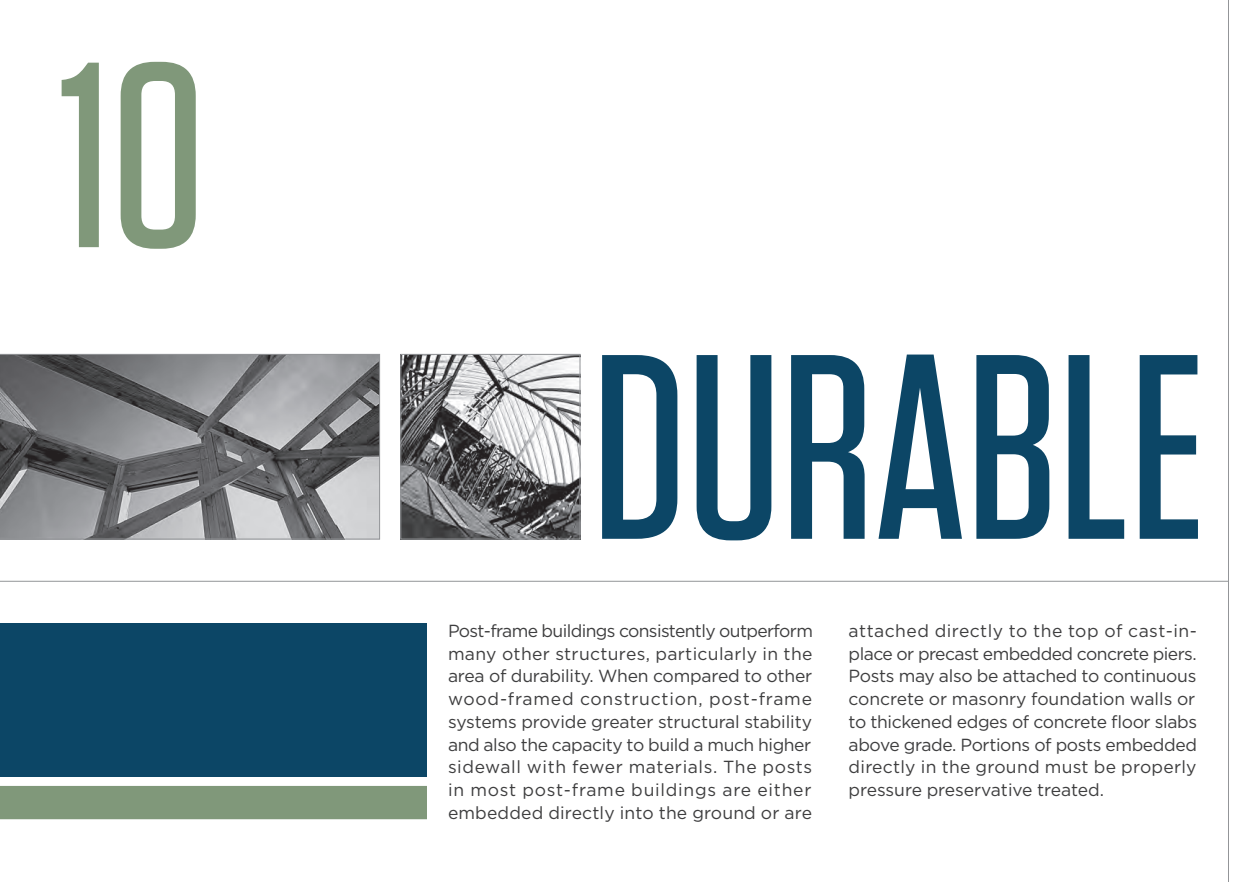
<style>
.page{position:relative;width:1260px;height:882px;background:#fff}
.page>*{position:absolute;margin:0;border:0;box-sizing:border-box;transform-origin:0 0}
.t1{font:500 262.5px "Tungsten";color:#0c4666}
.t2{font:500 262.5px "Tungsten";color:#80987a}
.t3{font:17.5px/22.8px "Gotham";letter-spacing:.01em;color:#3e3e3f;text-align:justify}
</style>
<div class="page">
<svg style="left:0;top:354px;width:380px;height:185px;background:#808184"></svg>
<img style="left:403px;top:356px;width:175px;height:181px">
<div style="left:401px;top:354px;width:179px;height:185px;border:1px solid #939598"></div>
<hr style="left:0;top:581px;width:1228px;height:1px;background:#939598">
<hr style="left:1228px;top:0;width:1px;height:882px;background:#939598">
<div style="left:0;top:786px;width:427px;height:33px;background:#80987a"></div>
<div style="left:0;top:623px;width:427px;height:154px;background:#0c4666"></div>
<h1 class="t2" style="left:60px;top:19px;width:147px">10</h1>
<h1 class="t1" style="left:592px;top:311px;width:615px">DURABLE</h1>
<p class="t3" style="left:448px;top:619px;width:367px">Post-frame buildings consistently outperform many other structures, particularly in the area of durability. When compared to other wood-framed construction, post-frame systems provide greater structural stability and also the capacity to build a much higher sidewall with fewer materials. The posts in most post-frame buildings are either embedded directly into the ground or are</p>
<p class="t3" style="left:849px;top:619px;width:350px">attached directly to the top of cast-in&shy;place or precast embedded concrete piers.<br>Posts may also be attached to continuous concrete or masonry foundation walls or to thickened edges of concrete floor slabs above grade. Portions of posts embedded directly in the ground must be properly pressure preservative treated.</p>
</div>
